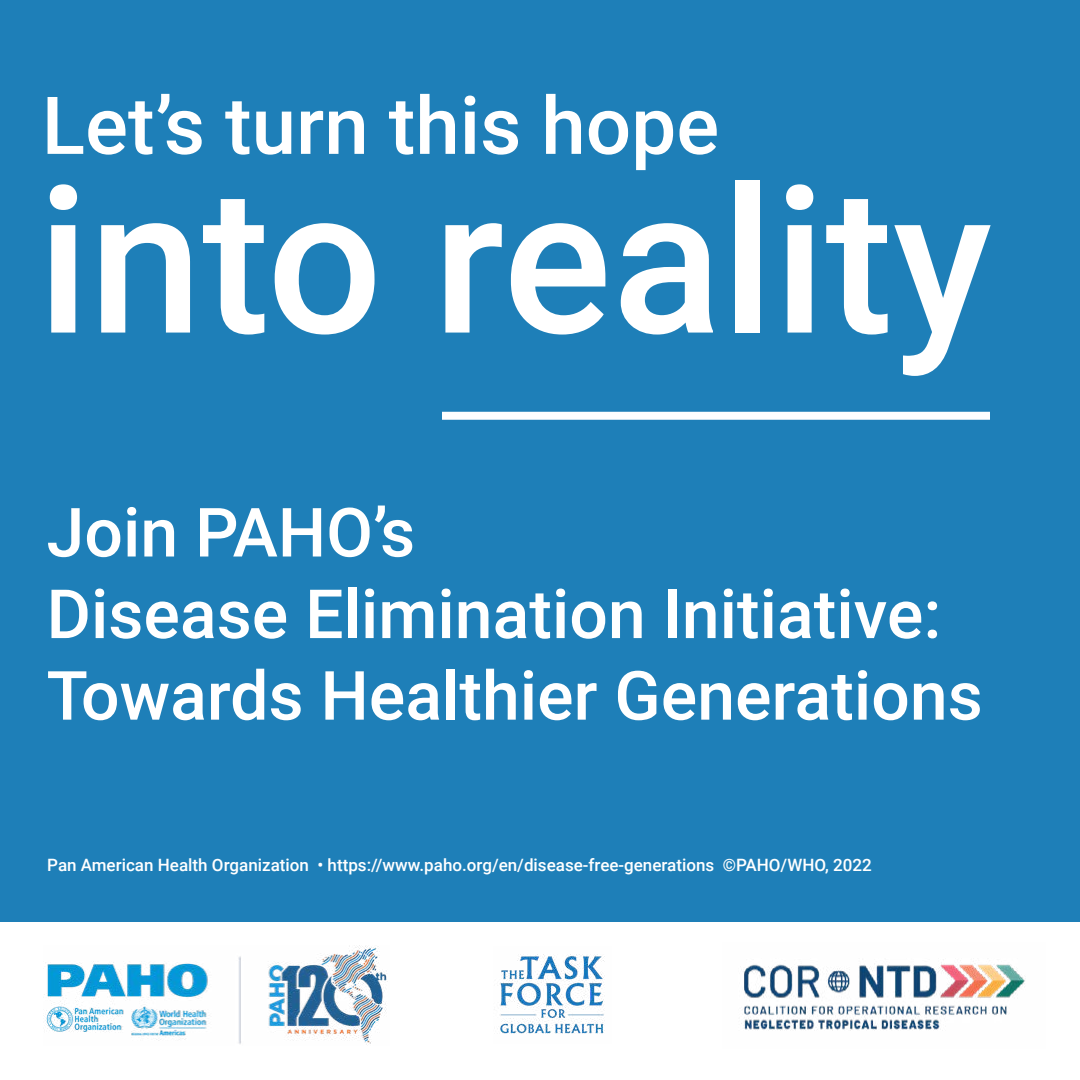
<style>
.page{position:relative;width:1080px;height:1080px;background:#1e7fb8}
.page>*{position:absolute;margin:0;border:0;box-sizing:border-box;transform-origin:0 0}
.t1{font:500 203.3px "Roboto";color:#fff}
.t2{font:500 80px "Roboto";color:#fff}
.t3{font:500 68px/81.6px "Roboto";color:#fff}
.t4{font:500 17px "Roboto";color:#fff}
</style>
<div class="page">
<div style="left:442px;top:412px;width:548px;height:8px;background:#fff"></div>
<div style="left:0;top:923px;width:1080px;height:157px;background:#fff"></div>
<img style="left:44px;top:945px;width:344px;height:100px">
<img style="left:500px;top:954px;width:105px;height:80px">
<img style="left:741px;top:962px;width:284px;height:69px">
<h2 class="t2" style="left:42px;top:69px;width:679px">Let’s turn this hope</h2>
<h1 class="t1" style="left:37px;top:118px;width:956px">into reality</h1>
<h3 class="t3" style="left:47px;top:489px;width:938px">Join PAHO’s<br>Disease Elimination Initiative:<br>Towards Healthier Generations</h3>
<p class="t4" style="left:47px;top:853px;width:826px">Pan American Health Organization • https://www.paho.org/en/disease-free-generations ©PAHO/WHO, 2022</p>
</div>
